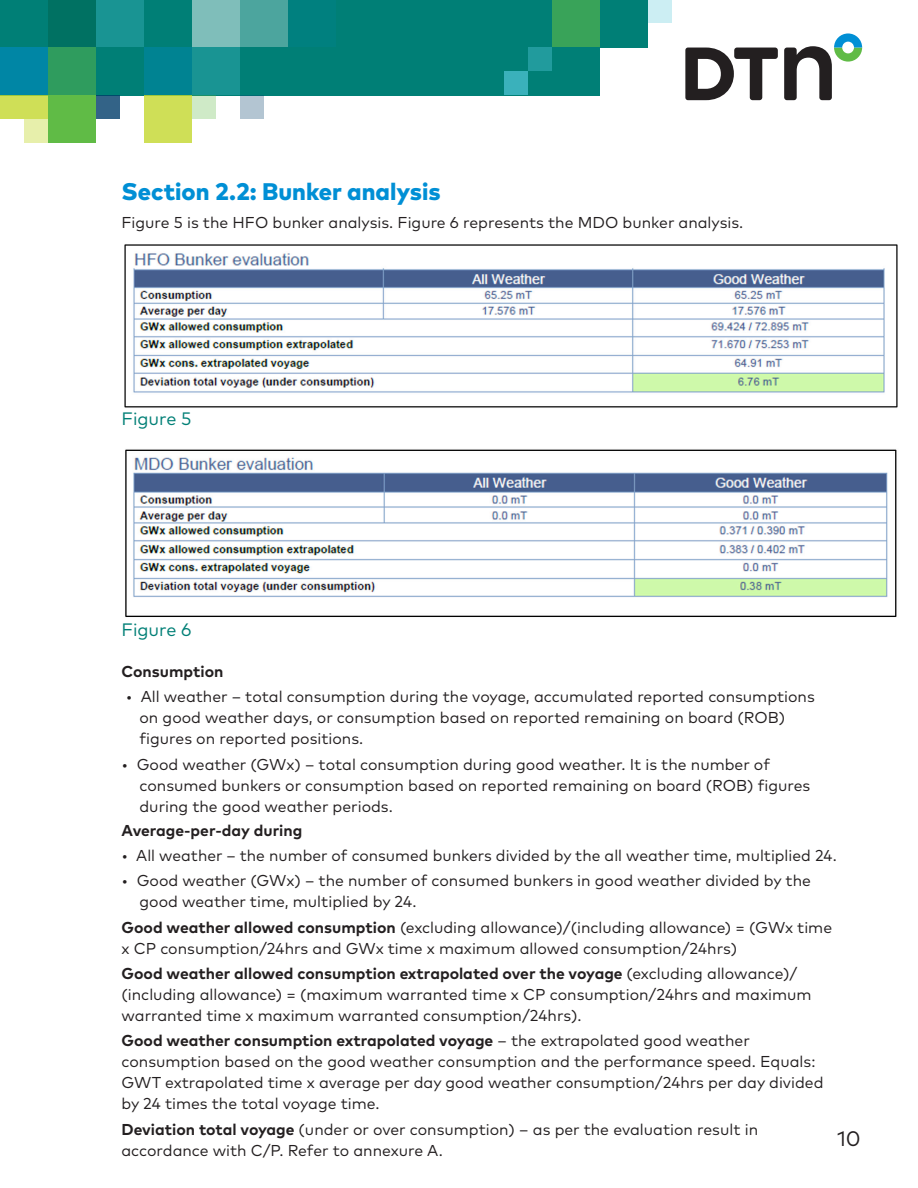
<style>
.page{position:relative;width:918px;height:1188px;background:#fff}
.page>*{position:absolute;margin:0;border:0;box-sizing:border-box;transform-origin:0 0}
.t1{font:800 24px "Mark Pro";color:#008fd5}
.t2{font:21px "Mark Pro";color:#231f20}
.Figure_copy{font:18px "Mark Pro";color:#007f76}
.Bullet{font:15.75px/21px "Mark Pro";color:#231f20}
.Body{font:15.75px "Mark Pro";color:#231f20}
.Number_layout{font:700 15.75px "Mark Pro";color:#231f20}
.s1{font-weight:700}
</style>
<div class="page">
<img style="left:124px;top:244px;width:774px;height:164px">
<img style="left:125px;top:449px;width:772px;height:168px">
<svg style="left:685px;top:48px;width:93px;height:52px"></svg>
<svg style="left:784px;top:33px;width:78px;height:67px"></svg>
<div style="left:0;top:0;width:600px;height:95px;background:#007f76"></div>
<div style="left:192px;top:0;width:48px;height:47px;background:#7fbeba"></div>
<div style="left:240px;top:0;width:48px;height:47px;background:#4ca59e"></div>
<div style="left:600px;top:0;width:48px;height:47px;background:#007f76"></div>
<div style="left:0;top:47px;width:48px;height:48px;background:#0086a5"></div>
<div style="left:96px;top:0;width:48px;height:47px;background:#199493"></div>
<div style="left:24px;top:95px;width:24px;height:24px;background:#cfdf57"></div>
<div style="left:24px;top:119px;width:24px;height:24px;background:#e7efab"></div>
<div style="left:528px;top:47px;width:24px;height:24px;background:#219b9d"></div>
<div style="left:240px;top:95px;width:24px;height:24px;background:#b3c5d2"></div>
<div style="left:192px;top:95px;width:24px;height:24px;background:#cfeac7"></div>
<div style="left:96px;top:95px;width:24px;height:24px;background:#336387"></div>
<div style="left:0;top:95px;width:24px;height:24px;background:#cfdf57"></div>
<div style="left:192px;top:47px;width:48px;height:48px;background:#199493"></div>
<div style="left:288px;top:0;width:48px;height:47px;background:#00807f"></div>
<div style="left:144px;top:47px;width:48px;height:48px;background:#008392"></div>
<div style="left:144px;top:95px;width:48px;height:48px;background:#cfdf57"></div>
<div style="left:48px;top:0;width:48px;height:47px;background:#007162"></div>
<div style="left:552px;top:0;width:48px;height:47px;background:#39a359"></div>
<div style="left:48px;top:47px;width:48px;height:48px;background:#2f9c5e"></div>
<div style="left:48px;top:95px;width:48px;height:48px;background:#60bb46"></div>
<div style="left:648px;top:0;width:24px;height:23px;background:#cceef3"></div>
<div style="left:504px;top:71px;width:24px;height:24px;background:#3ab1bb"></div>
<p class="t1" style="left:122px;top:173px;width:321px">Section 2.2: Bunker analysis</p>
<p class="Body" style="left:122px;top:211px;width:623px">Figure 5 is the HFO bunker analysis. Figure 6 represents the MDO bunker analysis.</p>
<p class="Figure_copy" style="left:122px;top:405px;width:72px">Figure 5</p>
<p class="Figure_copy" style="left:122px;top:616px;width:72px">Figure 6</p>
<p class="Number_layout" style="left:122px;top:659px;width:104px">Consumption</p>
<p class="Bullet" style="left:140px;top:685px;width:677px;text-indent:-14px">• All weather – total consumption during the voyage, accumulated reported consumptions on good weather days, or consumption based on reported remaining on board (ROB) figures on reported positions.</p>
<p class="Bullet" style="left:140px;top:752px;width:672px;text-indent:-18px">• Good weather (GWx) – total consumption during good weather. It is the number of consumed bunkers or consumption based on reported remaining on board (ROB) figures during the good weather periods.</p>
<p class="Number_layout" style="left:122px;top:818px;width:182px">Average-per-day during</p>
<p class="Bullet" style="left:122px;top:844px;width:717px">• All weather – the number of consumed bunkers divided by the all weather time, multiplied 24.</p>
<p class="Bullet" style="left:140px;top:869px;width:673px;text-indent:-18px">• Good weather (GWx) – the number of consumed bunkers in good weather divided by the good weather time, multiplied by 24.</p>
<p class="Bullet" style="left:122px;top:915px;width:712px"><span class="s1">Good weather allowed consumption</span> (excluding allowance)/(including allowance) = (GWx time x CP consumption/24hrs and GWx time x maximum allowed consumption/24hrs)</p>
<p class="Bullet" style="left:122px;top:962px;width:692px"><span class="s1">Good weather allowed consumption extrapolated over the voyage</span> (excluding allowance)/ (including allowance) = (maximum warranted time x CP consumption/24hrs and maximum warranted time x maximum warranted consumption/24hrs).</p>
<p class="Bullet" style="left:122px;top:1029px;width:704px"><span class="s1">Good weather consumption extrapolated voyage</span> – the extrapolated good weather consumption based on the good weather consumption and the performance speed. Equals:<br>GWT extrapolated time x average per day good weather consumption/24hrs per day divided by 24 times the total voyage time.</p>
<p class="Bullet" style="left:122px;top:1117px;width:638px"><span class="s1">Deviation total voyage</span> (under or over consumption) – as per the evaluation result in accordance with C/P. Refer to annexure A.</p>
<h2 class="t2" style="left:837px;top:1123px;width:25px">10</h2>
</div>
